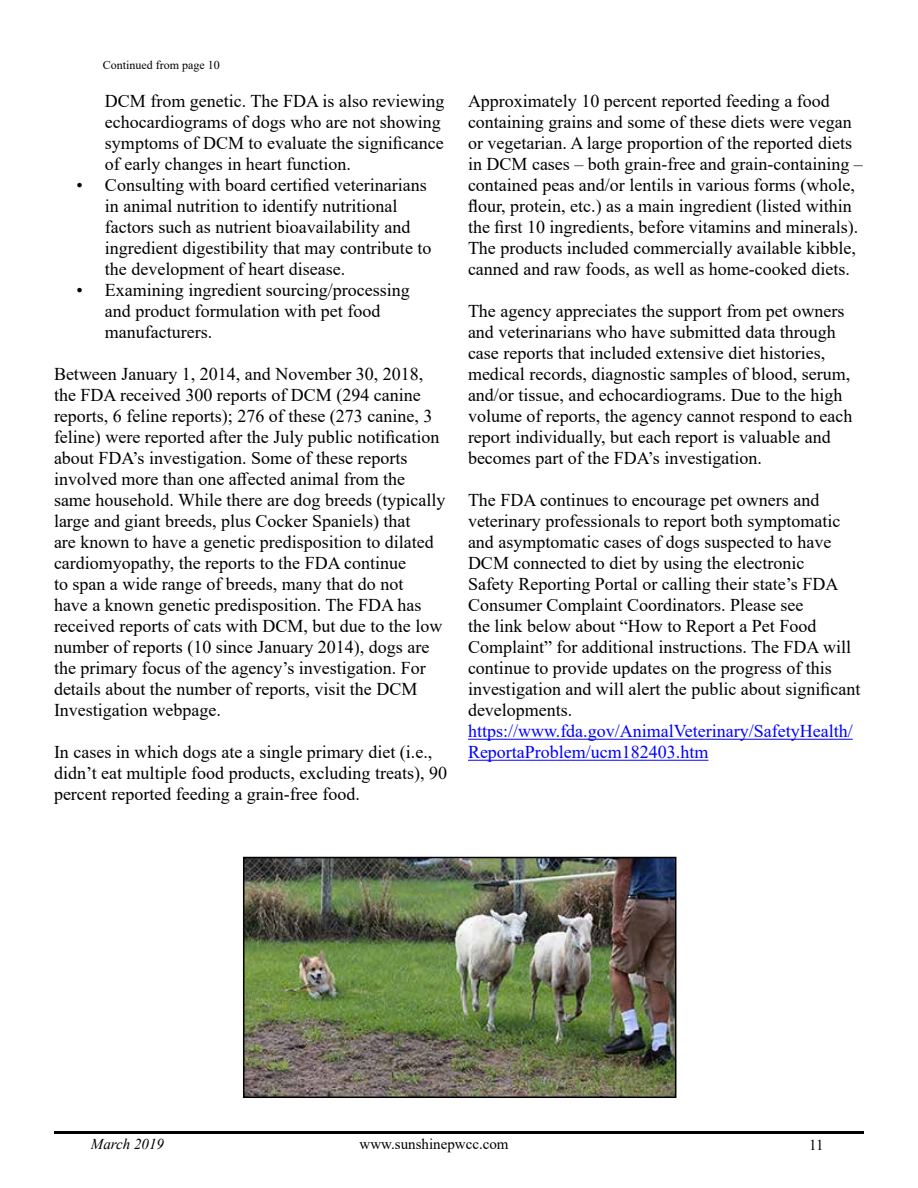
<style>
.page{position:relative;width:918px;height:1188px;background:#fff}
.page>*{position:absolute;margin:0;border:0;box-sizing:border-box;transform-origin:0 0}
.t1{font:18px/21px "Times New Roman";color:#000}
.t2{font:18px/21px "Times New Roman";color:#00f}
.t3{font:15px "Times New Roman";color:#000}
.t4{font:italic 15px "Times New Roman";color:#000}
.t5{font:12px "Times New Roman";color:#000}
</style>
<div class="page">
<hr style="left:54px;top:1131px;width:810px;height:3px;background:#000">
<hr style="left:468px;top:739px;width:385px;height:1px;background:#00f">
<hr style="left:468px;top:760px;width:240px;height:1px;background:#00f">
<img style="left:246px;top:860px;width:427px;height:235px">
<div style="left:243px;top:857px;width:433px;height:241px;border:2px solid #000"></div>
<p class="t5" style="left:103px;top:57px;width:118px">Continued from page 10</p>
<p class="t1" style="left:105px;top:90px;width:341px">DCM from genetic. The FDA is also reviewing echocardiograms of dogs who are not showing symptoms of DCM to evaluate the significance of early changes in heart function.</p>
<p class="t1" style="left:105px;top:174px;width:328px;text-indent:-28px">• Consulting with board certified veterinarians in animal nutrition to identify nutritional factors such as nutrient bioavailability and ingredient digestibility that may contribute to the development of heart disease.</p>
<p class="t1" style="left:105px;top:279px;width:306px;text-indent:-28px">• Examining ingredient sourcing/processing and product formulation with pet food manufacturers.</p>
<p class="t1" style="left:54px;top:363px;width:393px">Between January 1, 2014, and November 30, 2018, the FDA received 300 reports of DCM (294 canine reports, 6 feline reports); 276 of these (273 canine, 3 feline) were reported after the July public notification about FDA’s investigation. Some of these reports involved more than one affected animal from the same household. While there are dog breeds (typically large and giant breeds, plus Cocker Spaniels) that<br>are known to have a genetic predisposition to dilated cardiomyopathy, the reports to the FDA continue<br>to span a wide range of breeds, many that do not<br>have a known genetic predisposition. The FDA has received reports of cats with DCM, but due to the low number of reports (10 since January 2014), dogs are the primary focus of the agency’s investigation. For details about the number of reports, visit the DCM Investigation webpage.</p>
<p class="t1" style="left:54px;top:741px;width:395px">In cases in which dogs ate a single primary diet (i.e., didn’t eat multiple food products, excluding treats), 90 percent reported feeding a grain-free food.</p>
<p class="t1" style="left:468px;top:90px;width:396px">Approximately 10 percent reported feeding a food containing grains and some of these diets were vegan or vegetarian. A large proportion of the reported diets in DCM cases – both grain-free and grain-containing – contained peas and/or lentils in various forms (whole, flour, protein, etc.) as a main ingredient (listed within the first 10 ingredients, before vitamins and minerals).<br>The products included commercially available kibble, canned and raw foods, as well as home-cooked diets.</p>
<p class="t1" style="left:468px;top:300px;width:386px">The agency appreciates the support from pet owners and veterinarians who have submitted data through case reports that included extensive diet histories, medical records, diagnostic samples of blood, serum, and/or tissue, and echocardiograms. Due to the high volume of reports, the agency cannot respond to each report individually, but each report is valuable and becomes part of the FDA’s investigation.</p>
<p class="t1" style="left:468px;top:489px;width:394px">The FDA continues to encourage pet owners and veterinary professionals to report both symptomatic and asymptomatic cases of dogs suspected to have DCM connected to diet by using the electronic<br>Safety Reporting Portal or calling their state’s FDA Consumer Complaint Coordinators. Please see<br>the link below about “How to Report a Pet Food Complaint” for additional instructions. The FDA will continue to provide updates on the progress of this investigation and will alert the public about significant developments.</p>
<p class="t2" style="left:468px;top:720px;width:386px">https://www.fda.gov/AnimalVeterinary/SafetyHealth/<br>ReportaProblem/ucm182403.htm</p>
<p class="t4" style="left:91px;top:1134px;width:75px">March 2019</p>
<p class="t3" style="left:360px;top:1133px;width:151px">www.sunshinepwcc.com</p>
<p class="t3" style="left:809px;top:1135px;width:16px">11</p>
</div>
